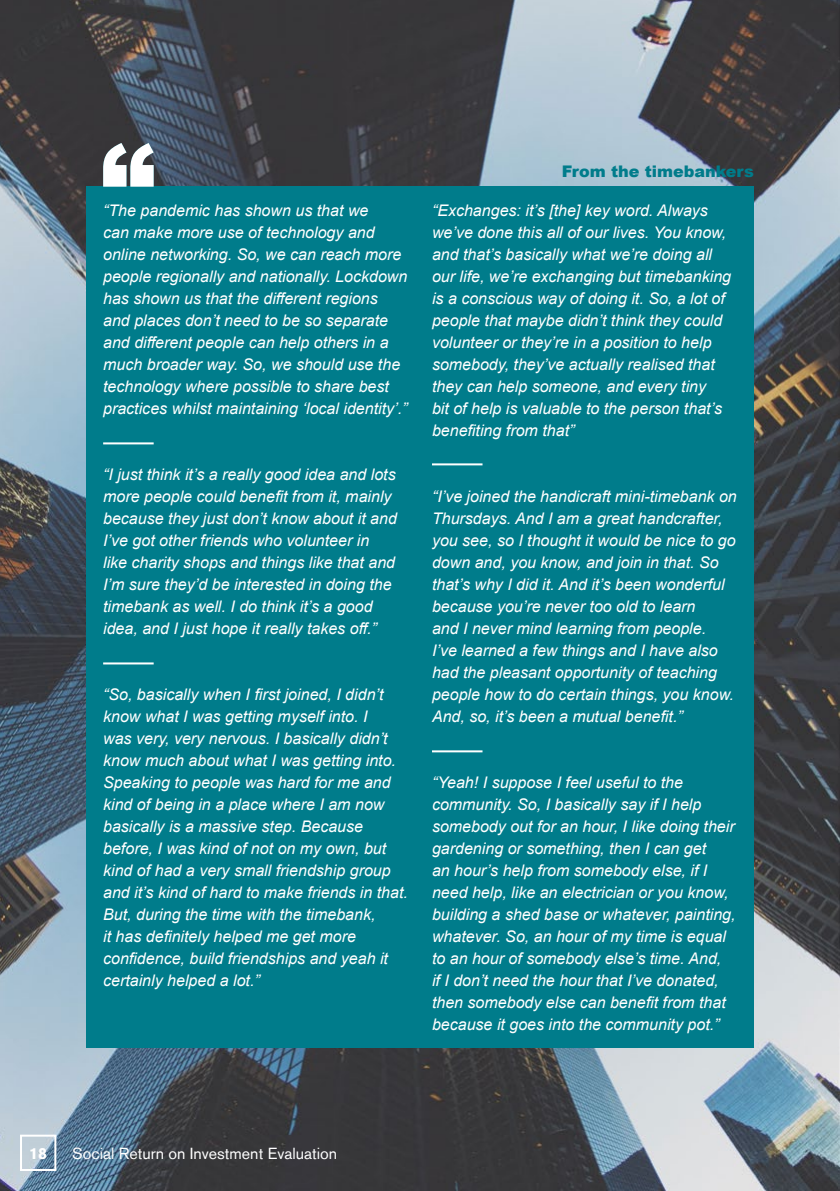
<style>
.page{position:relative;width:840px;height:1191px;background:#fff}
.page>*{position:absolute;margin:0;border:0;box-sizing:border-box;transform-origin:0 0}
.t1{font:italic 16px/22px "Arial";color:#fff}
.t2{font:16px "Akzidenz Grotesk BE";color:#fff}
.t3{font:900 16px "Arial";color:#007c8b}
.t4{font:700 16px "Akzidenz Grotesk BE";color:#fff}
</style>
<div class="page">
<img style="left:0;top:0;width:839px;height:1191px">
<div style="left:20px;top:1134px;width:36px;height:37px;border:2px solid #fff"></div>
<div style="left:86px;top:187px;width:667px;height:861px;background:#007c8b"></div>
<hr style="left:103px;top:442px;width:51px;height:2px;background:#fff">
<hr style="left:103px;top:662px;width:51px;height:2px;background:#fff">
<hr style="left:432px;top:463px;width:50px;height:2px;background:#fff">
<hr style="left:432px;top:750px;width:50px;height:2px;background:#fff">
<svg style="left:103px;top:143px;width:51px;height:44px"></svg>
<p class="t1" style="left:103px;top:200px;width:306px">“The pandemic has shown us that we<br>can make more use of technology and online networking. So, we can reach more people regionally and nationally. Lockdown has shown us that the different regions and places don’t need to be so separate and different people can help others in a much broader way. So, we should use the technology where possible to share best practices whilst maintaining ‘local identity’.”</p>
<p class="t1" style="left:103px;top:464px;width:295px">“I just think it’s a really good idea and lots more people could benefit from it, mainly because they just don’t know about it and I’ve got other friends who volunteer in like charity shops and things like that and I’m sure they’d be interested in doing the timebank as well. I do think it’s a good idea, and I just hope it really takes off.”</p>
<p class="t1" style="left:103px;top:684px;width:306px">“So, basically when I first joined, I didn’t know what I was getting myself into. I<br>was very, very nervous. I basically didn’t know much about what I was getting into.<br>Speaking to people was hard for me and kind of being in a place where I am now basically is a massive step. Because before, I was kind of not on my own, but kind of had a very small friendship group and it’s kind of hard to make friends in that.<br>But, during the time with the timebank,<br>it has definitely helped me get more confidence, build friendships and yeah it certainly helped a lot.”</p>
<p class="t3" style="left:561px;top:160px;width:193px">From the timebankers</p>
<p class="t1" style="left:432px;top:200px;width:300px">“Exchanges: it’s [the] key word. Always we’ve done this all of our lives. You know, and that’s basically what we’re doing all our life, we’re exchanging but timebanking is a conscious way of doing it. So, a lot of people that maybe didn’t think they could volunteer or they’re in a position to help somebody, they’ve actually realised that they can help someone, and every tiny<br>bit of help is valuable to the person that’s benefiting from that”</p>
<p class="t1" style="left:432px;top:486px;width:306px">“I’ve joined the handicraft mini-timebank on Thursdays. And I am a great handcrafter, you see, so I thought it would be nice to go down and, you know, and join in that. So that’s why I did it. And it’s been wonderful because you’re never too old to learn<br>and I never mind learning from people.<br>I’ve learned a few things and I have also had the pleasant opportunity of teaching people how to do certain things, you know.<br>And, so, it’s been a mutual benefit.”</p>
<p class="t1" style="left:432px;top:772px;width:305px">“Yeah! I suppose I feel useful to the community. So, I basically say if I help somebody out for an hour, I like doing their gardening or something, then I can get<br>an hour’s help from somebody else, if I need help, like an electrician or you know, building a shed base or whatever, painting, whatever. So, an hour of my time is equal to an hour of somebody else’s time. And,<br>if I don’t need the hour that I’ve donated, then somebody else can benefit from that because it goes into the community pot.”</p>
<p class="t4" style="left:29px;top:1144px;width:19px">18</p>
<p class="t2" style="left:72px;top:1143px;width:266px">Social Return on Investment Evaluation</p>
</div>
